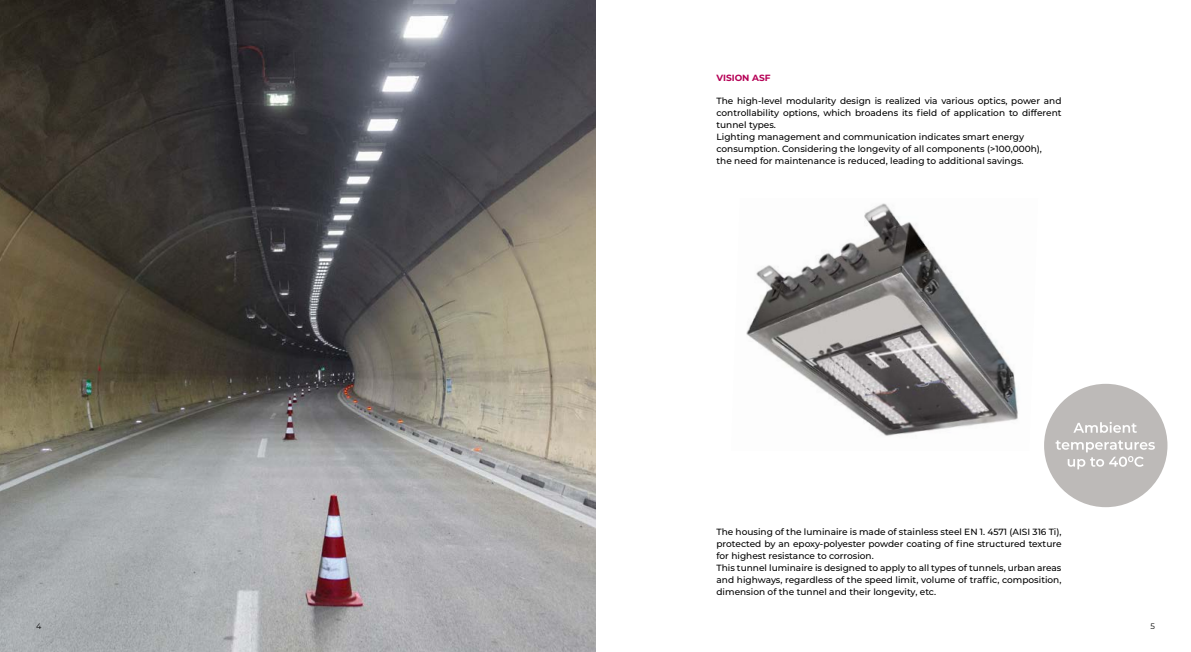
<style>
.page{position:relative;width:1191px;height:652px;background:#fff}
.page>*{position:absolute;margin:0;border:0;box-sizing:border-box;transform-origin:0 0}
.t1{font:500 9px/12px "Montserrat";color:#000}
.t2{font:700 9px "Montserrat";color:#b60056}
.t3{font:8px "Montserrat";color:#000}
</style>
<div class="page">
<img style="left:0;top:0;width:595px;height:652px">
<img style="left:746px;top:203px;width:272px;height:233px">
<div style="left:1044px;top:384px;width:123px;height:123px;background:#bdbab8;border-radius:50%"></div>
<svg style="left:1073px;top:422px;width:63px;height:11px"></svg>
<svg style="left:1055px;top:440px;width:99px;height:29px"></svg>
<p class="t2" style="left:716px;top:72px;width:56px">VISION ASF</p>
<p class="t1" style="left:716px;top:95px;width:346px">The high-level modularity design is realized via various optics, power and controllability options, which broadens its field of application to different tunnel types.<br>Lighting management and communication indicates smart energy consumption. Considering the longevity of all components (&gt;100,000h),<br>the need for maintenance is reduced, leading to additional savings.</p>
<p class="t1" style="left:716px;top:526px;width:346px">The housing of the luminaire is made of stainless steel EN 1. 4571 (AISI 316 Ti), protected by an epoxy-polyester powder coating of fine structured texture for highest resistance to corrosion.<br>This tunnel luminaire is designed to apply to all types of tunnels, urban areas and highways, regardless of the speed limit, volume of traffic, composition, dimension of the tunnel and their longevity, etc.</p>
<p class="t3" style="left:36px;top:621px;width:7px">4</p>
<p class="t3" style="left:1150px;top:621px;width:6px">5</p>
</div>
